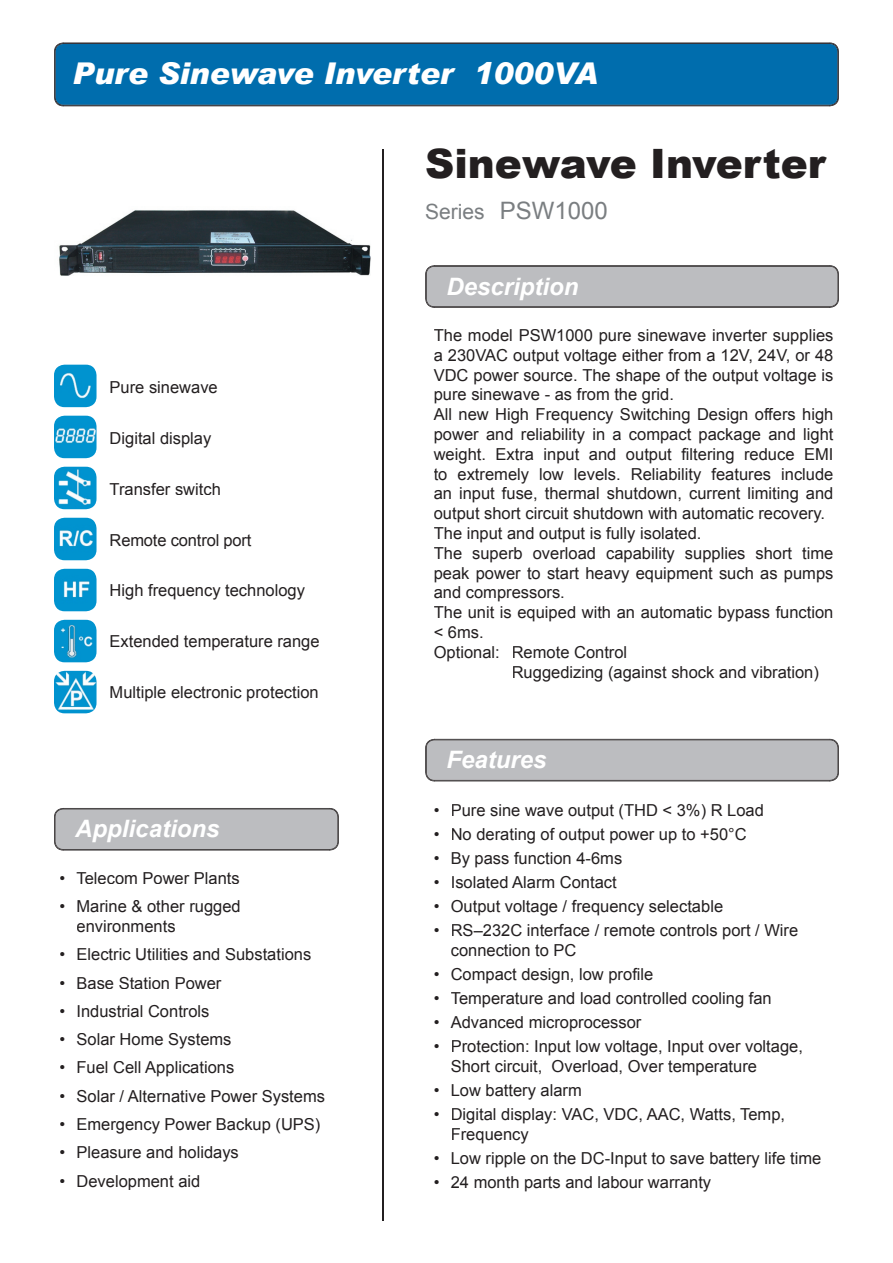
<style>
.page{position:relative;width:893px;height:1263px;background:#fff}
.page>*{position:absolute;margin:0;border:0;box-sizing:border-box;transform-origin:0 0}
.t1{font:900 40.5px "Arial";color:#231f20}
.t2{font:italic 900 30px "Arial";color:#fff}
.t3{font:italic 700 24px "Arial";color:#fff}
.t4{font:24px "Arial";color:#7a7e81}
.t5{font:16.5px/19.8px "Arial";color:#231f20}
.s1{font-size:21px}
</style>
<div class="page">
<div style="left:55px;top:43px;width:783px;height:63px;background:#006dad"></div>
<hr style="left:383px;top:149px;width:1px;height:1071px;background:#231f20">
<svg style="left:54px;top:808px;width:285px;height:42px;background:#b4b5b8"></svg>
<svg style="left:425px;top:265px;width:414px;height:43px;background:#b2b3b5"></svg>
<svg style="left:425px;top:739px;width:414px;height:42px;background:#b5b6b8"></svg>
<img style="left:59px;top:210px;width:312px;height:66px">
<img style="left:54px;top:671px;width:43px;height:42px">
<img style="left:54px;top:365px;width:43px;height:42px">
<img style="left:54px;top:518px;width:43px;height:42px">
<img style="left:54px;top:416px;width:43px;height:42px">
<img style="left:54px;top:569px;width:43px;height:42px">
<img style="left:54px;top:467px;width:43px;height:42px">
<img style="left:54px;top:620px;width:43px;height:42px">
<h2 class="t2" style="left:72px;top:55px;width:527px">Pure Sinewave Inverter 1000VA</h2>
<p class="t5" style="left:110px;top:377px;width:110px">Pure sinewave</p>
<p class="t5" style="left:110px;top:428px;width:103px">Digital display</p>
<p class="t5" style="left:110px;top:479px;width:113px">Transfer switch</p>
<p class="t5" style="left:110px;top:530px;width:143px">Remote control port</p>
<p class="t5" style="left:110px;top:581px;width:197px">High frequency technology</p>
<p class="t5" style="left:110px;top:632px;width:212px">Extended temperature range</p>
<p class="t5" style="left:110px;top:683px;width:211px">Multiple electronic protection</p>
<h3 class="t3" style="left:75px;top:813px;width:146px">Applications</h3>
<p class="t5" style="left:60px;top:868px;width:182px">• Telecom Power Plants</p>
<p class="t5" style="left:77px;top:896px;width:166px;text-indent:-17px">• Marine &amp; other rugged environments</p>
<p class="t5" style="left:60px;top:945px;width:253px">• Electric Utilities and Substations</p>
<p class="t5" style="left:60px;top:973px;width:163px">• Base Station Power</p>
<p class="t5" style="left:60px;top:1001px;width:151px">• Industrial Controls</p>
<p class="t5" style="left:60px;top:1029px;width:173px">• Solar Home Systems</p>
<p class="t5" style="left:60px;top:1058px;width:176px">• Fuel Cell Applications</p>
<p class="t5" style="left:60px;top:1086px;width:267px">• Solar / Alternative Power Systems</p>
<p class="t5" style="left:60px;top:1114px;width:262px">• Emergency Power Backup (UPS)</p>
<p class="t5" style="left:60px;top:1143px;width:181px">• Pleasure and holidays</p>
<p class="t5" style="left:60px;top:1171px;width:142px">• Development aid</p>
<h1 class="t1" style="left:425px;top:134px;width:402px">Sinewave Inverter</h1>
<h3 class="t4" style="left:425px;top:195px;width:184px"><span class="s1">Series</span> PSW1000</h3>
<h3 class="t3" style="left:447px;top:270px;width:134px">Description</h3>
<p class="t5" style="left:434px;top:325px;width:401px">The model PSW1000 pure sinewave inverter supplies</p>
<p class="t5" style="left:434px;top:345px;width:401px">a 230VAC output voltage either from a 12V, 24V, or 48</p>
<p class="t5" style="left:434px;top:365px;width:401px">VDC power source. The shape of the output voltage is</p>
<p class="t5" style="left:434px;top:385px;width:242px">pure sinewave - as from the grid.</p>
<p class="t5" style="left:434px;top:405px;width:401px">All new High Frequency Switching Design offers high</p>
<p class="t5" style="left:434px;top:424px;width:401px">power and reliability in a compact package and light</p>
<p class="t5" style="left:434px;top:444px;width:401px">weight. Extra input and output filtering reduce EMI</p>
<p class="t5" style="left:434px;top:464px;width:401px">to extremely low levels. Reliability features include</p>
<p class="t5" style="left:434px;top:484px;width:401px">an input fuse, thermal shutdown, current limiting and</p>
<p class="t5" style="left:434px;top:504px;width:393px">output short circuit shutdown with automatic recovery.</p>
<p class="t5" style="left:434px;top:523px;width:269px">The input and output is fully isolated.</p>
<p class="t5" style="left:434px;top:543px;width:401px">The superb overload capability supplies short time</p>
<p class="t5" style="left:434px;top:563px;width:401px">peak power to start heavy equipment such as pumps</p>
<p class="t5" style="left:434px;top:583px;width:133px">and compressors.</p>
<p class="t5" style="left:434px;top:603px;width:401px">The unit is equiped with an automatic bypass function</p>
<p class="t5" style="left:434px;top:622px;width:51px">&lt; 6ms.</p>
<p class="t5" style="left:434px;top:642px;width:195px">Optional: Remote Control</p>
<p class="t5" style="left:512px;top:662px;width:309px">Ruggedizing (against shock and vibration)</p>
<h3 class="t3" style="left:447px;top:744px;width:102px">Features</h3>
<p class="t5" style="left:434px;top:800px;width:332px">• Pure sine wave output (THD &lt; 3%) R Load</p>
<p class="t5" style="left:434px;top:824px;width:314px">• No derating of output power up to +50°C</p>
<p class="t5" style="left:434px;top:848px;width:190px">• By pass function 4-6ms</p>
<p class="t5" style="left:434px;top:872px;width:184px">• Isolated Alarm Contact</p>
<p class="t5" style="left:434px;top:896px;width:291px">• Output voltage / frequency selectable</p>
<p class="t5" style="left:451px;top:920px;width:349px;text-indent:-17px">• RS–232C interface / remote controls port / Wire connection to PC</p>
<p class="t5" style="left:434px;top:964px;width:221px">• Compact design, low profile</p>
<p class="t5" style="left:434px;top:988px;width:339px">• Temperature and load controlled cooling fan</p>
<p class="t5" style="left:434px;top:1012px;width:209px">• Advanced microprocessor</p>
<p class="t5" style="left:451px;top:1036px;width:354px;text-indent:-17px">• Protection: Input low voltage, Input over voltage,<br>Short circuit, Overload, Over temperature</p>
<p class="t5" style="left:434px;top:1080px;width:150px">• Low battery alarm</p>
<p class="t5" style="left:451px;top:1104px;width:336px;text-indent:-17px">• Digital display: VAC, VDC, AAC, Watts, Temp,<br>Frequency</p>
<p class="t5" style="left:434px;top:1148px;width:389px">• Low ripple on the DC-Input to save battery life time</p>
<p class="t5" style="left:434px;top:1172px;width:279px">• 24 month parts and labour warranty</p>
</div>
